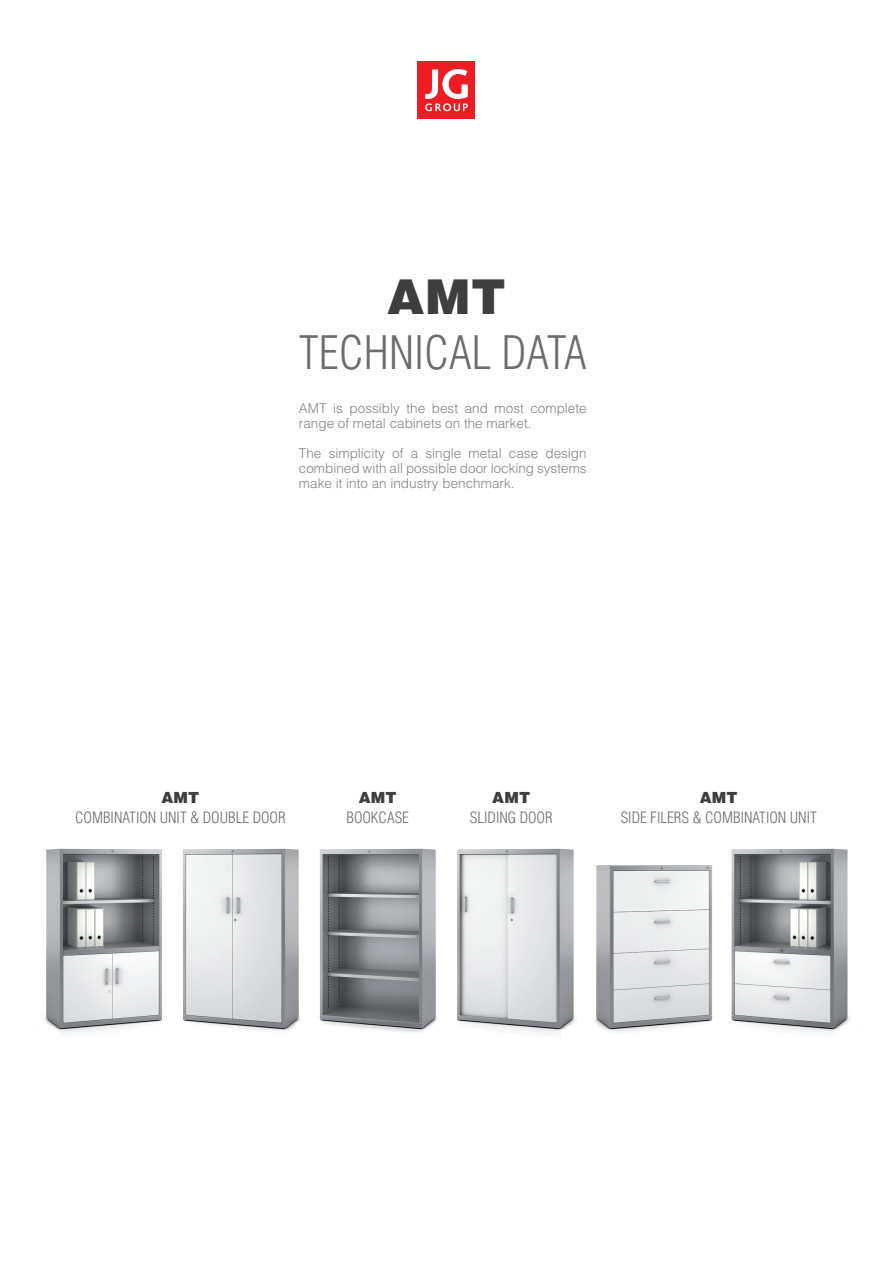
<style>
.page{position:relative;width:893px;height:1263px;background:#fff}
.page>*{position:absolute;margin:0;border:0;box-sizing:border-box;transform-origin:0 0}
.t1{font:900 48px "Helvetica LT Std";color:#3e3e3f}
.t2{font:300 condensed 45px "Helvetica";color:#6c6d70}
.t3{font:900 15.3px "Helvetica LT Std";letter-spacing:.01em;color:#3e3e3f}
.t4{font:300 condensed 15.15px "Helvetica LT Std";color:#6c6d70}
.t5{font:300 13.5px/15px "Helvetica LT Std";color:#808285}
</style>
<div class="page">
<img style="left:44px;top:848px;width:806px;height:185px">
<div style="left:418px;top:61px;width:57px;height:58px;background:#ee1d23"></div>
<svg style="left:425px;top:69px;width:43px;height:42px"></svg>
<p class="t1" style="left:387px;top:265px;width:120px">AMT</p>
<p class="t2" style="left:299px;top:324px;width:289px">TECHNICAL DATA</p>
<p class="t5" style="left:299px;top:400px;width:289px">AMT is possibly the best and most complete range of metal cabinets on the market.</p>
<p class="t5" style="left:299px;top:445px;width:289px;text-align:justify">The simplicity of a single metal case design combined with all possible door locking systems make it into an industry benchmark.</p>
<p class="t3" style="left:161px;top:787px;width:39px">AMT</p>
<p class="t4" style="left:75px;top:808px;width:212px">COMBINATION UNIT &amp; DOUBLE DOOR</p>
<p class="t3" style="left:359px;top:787px;width:39px">AMT</p>
<p class="t4" style="left:346px;top:808px;width:64px">BOOKCASE</p>
<p class="t3" style="left:492px;top:787px;width:39px">AMT</p>
<p class="t4" style="left:470px;top:808px;width:84px">SLIDING DOOR</p>
<p class="t3" style="left:700px;top:787px;width:39px">AMT</p>
<p class="t4" style="left:621px;top:808px;width:198px">SIDE FILERS &amp; COMBINATION UNIT</p>
</div>
